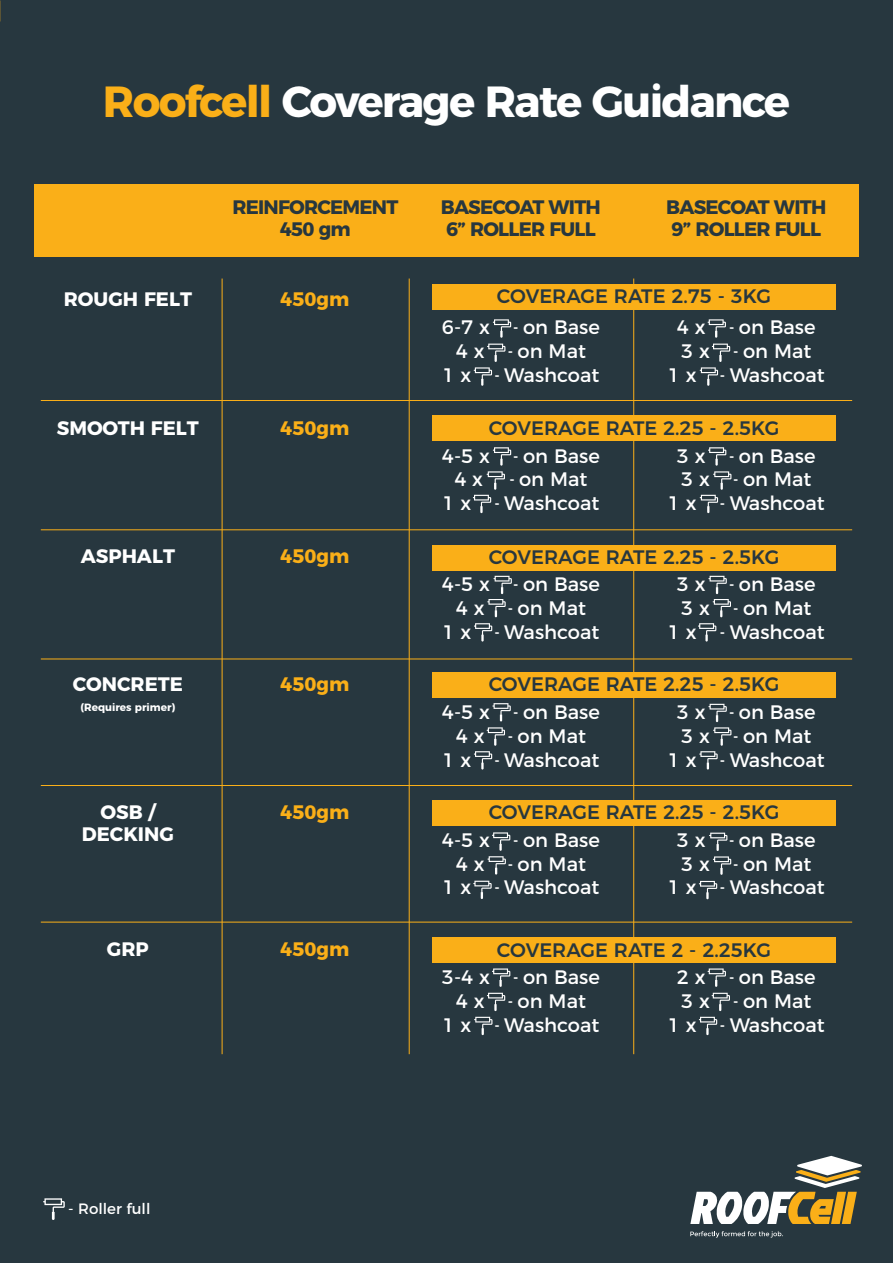
<style>
.page{position:relative;width:893px;height:1263px;background:#27373f}
.page>*{position:absolute;margin:0;border:0;box-sizing:border-box;transform-origin:0 0}
.t1{font:700 43.5px "Montserrat";letter-spacing:-.04em;color:#fff}
.t2{font:19.5px "Montserrat";color:#fff}
.t3{font:500 19.5px "Montserrat";color:#27373f}
.t4{font:700 19.5px/22.5px "Montserrat";letter-spacing:-.04em;color:#27373f}
.t5{font:700 19.5px/22.5px "Montserrat";color:#fff;text-align:center}
.t6{font:700 19.5px "Montserrat";color:#faaf18}
.t7{font:19.5px "Montserrat";color:#fff;scale:.75 1}
.t8{font:15px "Montserrat";color:#fff}
.t9{font:700 10.5px "Montserrat";color:#fff}
.s1{color:#faaf18}
</style>
<div class="page">
<hr style="left:222px;top:279px;width:1px;height:775px;background:#faaf18">
<hr style="left:41px;top:400px;width:811px;height:1px;background:#faaf18">
<hr style="left:41px;top:529px;width:811px;height:1px;background:#faaf18">
<hr style="left:41px;top:659px;width:811px;height:1px;background:#faaf18">
<hr style="left:41px;top:785px;width:811px;height:1px;background:#faaf18">
<hr style="left:41px;top:922px;width:811px;height:1px;background:#faaf18">
<hr style="left:409px;top:279px;width:1px;height:775px;background:#faaf18">
<hr style="left:633px;top:279px;width:1px;height:775px;background:#faaf18">
<div style="left:34px;top:184px;width:825px;height:72px;background:#faaf18"></div>
<div style="left:432px;top:284px;width:404px;height:26px;background:#faaf18"></div>
<div style="left:432px;top:415px;width:404px;height:26px;background:#faaf18"></div>
<div style="left:432px;top:544px;width:404px;height:26px;background:#faaf18"></div>
<div style="left:432px;top:672px;width:404px;height:26px;background:#faaf18"></div>
<div style="left:432px;top:800px;width:404px;height:26px;background:#faaf18"></div>
<div style="left:432px;top:937px;width:404px;height:26px;background:#faaf18"></div>
<svg style="left:700px;top:447px;width:31px;height:66px"></svg>
<svg style="left:473px;top:447px;width:38px;height:66px"></svg>
<svg style="left:493px;top:319px;width:18px;height:19px"></svg>
<svg style="left:708px;top:319px;width:18px;height:19px"></svg>
<svg style="left:474px;top:344px;width:31px;height:42px"></svg>
<svg style="left:700px;top:344px;width:30px;height:42px"></svg>
<svg style="left:708px;top:576px;width:23px;height:41px"></svg>
<svg style="left:487px;top:576px;width:25px;height:41px"></svg>
<svg style="left:698px;top:623px;width:18px;height:18px"></svg>
<svg style="left:492px;top:703px;width:19px;height:18px"></svg>
<svg style="left:699px;top:704px;width:32px;height:65px"></svg>
<svg style="left:487px;top:832px;width:23px;height:42px"></svg>
<svg style="left:709px;top:833px;width:22px;height:42px"></svg>
<svg style="left:699px;top:881px;width:18px;height:18px"></svg>
<svg style="left:473px;top:881px;width:19px;height:18px"></svg>
<svg style="left:492px;top:968px;width:18px;height:19px"></svg>
<svg style="left:708px;top:968px;width:18px;height:19px"></svg>
<svg style="left:712px;top:993px;width:18px;height:18px"></svg>
<svg style="left:487px;top:993px;width:18px;height:18px"></svg>
<svg style="left:474px;top:1017px;width:18px;height:18px"></svg>
<svg style="left:699px;top:1017px;width:18px;height:18px"></svg>
<svg style="left:474px;top:727px;width:31px;height:42px"></svg>
<svg style="left:474px;top:623px;width:18px;height:18px"></svg>
<svg style="left:43px;top:1198px;width:22px;height:22px"></svg>
<svg style="left:690px;top:1156px;width:172px;height:68px"></svg>
<svg style="left:690px;top:1231px;width:93px;height:6px"></svg>
<p class="t1" style="left:103px;top:65px;width:688px"><span class="s1">Roofcell</span> Coverage Rate Guidance</p>
<p class="t4" style="left:232px;top:194px;width:167px;text-align:center">REINFORCEMENT<br>450 gm</p>
<p class="t4" style="left:441px;top:194px;width:162px">BASECOAT WITH<br>6” ROLLER FULL</p>
<p class="t4" style="left:666px;top:194px;width:162px">BASECOAT WITH<br>9” ROLLER FULL</p>
<p class="t5" style="left:64px;top:287px;width:130px">ROUGH FELT</p>
<p class="t6" style="left:280px;top:283px;width:70px">450gm</p>
<p class="t3" style="left:497px;top:281px;width:276px">COVERAGE RATE 2.75 - 3KG</p>
<p class="t2" style="left:442px;top:312px;width:159px">6-7 x - on Base</p>
<p class="t2" style="left:456px;top:336px;width:132px">4 x - on Mat</p>
<p class="t2" style="left:442px;top:359px;width:158px">1 x - Washcoat</p>
<p class="t2" style="left:677px;top:312px;width:140px">4 x - on Base</p>
<p class="t2" style="left:681px;top:336px;width:132px">3 x - on Mat</p>
<p class="t2" style="left:668px;top:359px;width:158px">1 x - Washcoat</p>
<p class="t5" style="left:57px;top:415px;width:144px">SMOOTH FELT</p>
<p class="t6" style="left:280px;top:412px;width:70px">450gm</p>
<p class="t3" style="left:489px;top:412px;width:292px">COVERAGE RATE 2.25 - 2.5KG</p>
<p class="t2" style="left:442px;top:440px;width:159px">4-5 x - on Base</p>
<p class="t2" style="left:454px;top:464px;width:30px">4 x</p>
<p class="t7" style="left:509px;top:464px;width:106px">- on Mat</p>
<p class="t2" style="left:442px;top:487px;width:158px">1 x - Washcoat</p>
<p class="t2" style="left:677px;top:440px;width:140px">3 x - on Base</p>
<p class="t2" style="left:681px;top:464px;width:132px">3 x - on Mat</p>
<p class="t2" style="left:668px;top:487px;width:158px">1 x - Washcoat</p>
<p class="t5" style="left:81px;top:543px;width:96px">ASPHALT</p>
<p class="t6" style="left:280px;top:540px;width:70px">450gm</p>
<p class="t3" style="left:489px;top:541px;width:292px">COVERAGE RATE 2.25 - 2.5KG</p>
<p class="t2" style="left:442px;top:569px;width:159px">4-5 x - on Base</p>
<p class="t2" style="left:456px;top:592px;width:132px">4 x - on Mat</p>
<p class="t2" style="left:442px;top:616px;width:158px">1 x - Washcoat</p>
<p class="t2" style="left:677px;top:569px;width:140px">3 x - on Base</p>
<p class="t2" style="left:681px;top:592px;width:132px">3 x - on Mat</p>
<p class="t2" style="left:668px;top:616px;width:158px">1 x - Washcoat</p>
<p class="t5" style="left:73px;top:671px;width:112px">CONCRETE</p>
<p class="t9" style="left:80px;top:698px;width:96px">(Requires primer)</p>
<p class="t6" style="left:280px;top:668px;width:70px">450gm</p>
<p class="t3" style="left:489px;top:668px;width:292px">COVERAGE RATE 2.25 - 2.5KG</p>
<p class="t2" style="left:442px;top:697px;width:159px">4-5 x - on Base</p>
<p class="t2" style="left:456px;top:720px;width:132px">4 x - on Mat</p>
<p class="t2" style="left:442px;top:744px;width:158px">1 x - Washcoat</p>
<p class="t2" style="left:677px;top:697px;width:140px">3 x - on Base</p>
<p class="t2" style="left:681px;top:720px;width:132px">3 x - on Mat</p>
<p class="t2" style="left:668px;top:744px;width:158px">1 x - Washcoat</p>
<p class="t5" style="left:82px;top:799px;width:94px">OSB /<br>DECKING</p>
<p class="t6" style="left:280px;top:796px;width:70px">450gm</p>
<p class="t3" style="left:489px;top:796px;width:292px">COVERAGE RATE 2.25 - 2.5KG</p>
<p class="t2" style="left:442px;top:824px;width:159px">4-5 x - on Base</p>
<p class="t2" style="left:456px;top:848px;width:132px">4 x - on Mat</p>
<p class="t2" style="left:442px;top:872px;width:158px">1 x - Washcoat</p>
<p class="t2" style="left:677px;top:824px;width:140px">3 x - on Base</p>
<p class="t2" style="left:681px;top:848px;width:132px">3 x - on Mat</p>
<p class="t2" style="left:668px;top:872px;width:158px">1 x - Washcoat</p>
<p class="t5" style="left:107px;top:936px;width:43px">GRP</p>
<p class="t6" style="left:280px;top:933px;width:70px">450gm</p>
<p class="t3" style="left:497px;top:934px;width:276px">COVERAGE RATE 2 - 2.25KG</p>
<p class="t2" style="left:442px;top:961px;width:159px">3-4 x - on Base</p>
<p class="t2" style="left:456px;top:985px;width:132px">4 x - on Mat</p>
<p class="t2" style="left:442px;top:1009px;width:158px">1 x - Washcoat</p>
<p class="t2" style="left:677px;top:961px;width:140px">2 x - on Base</p>
<p class="t2" style="left:681px;top:985px;width:132px">3 x - on Mat</p>
<p class="t2" style="left:668px;top:1009px;width:158px">1 x - Washcoat</p>
<p class="t8" style="left:68px;top:1196px;width:84px">- Roller full</p>
</div>
